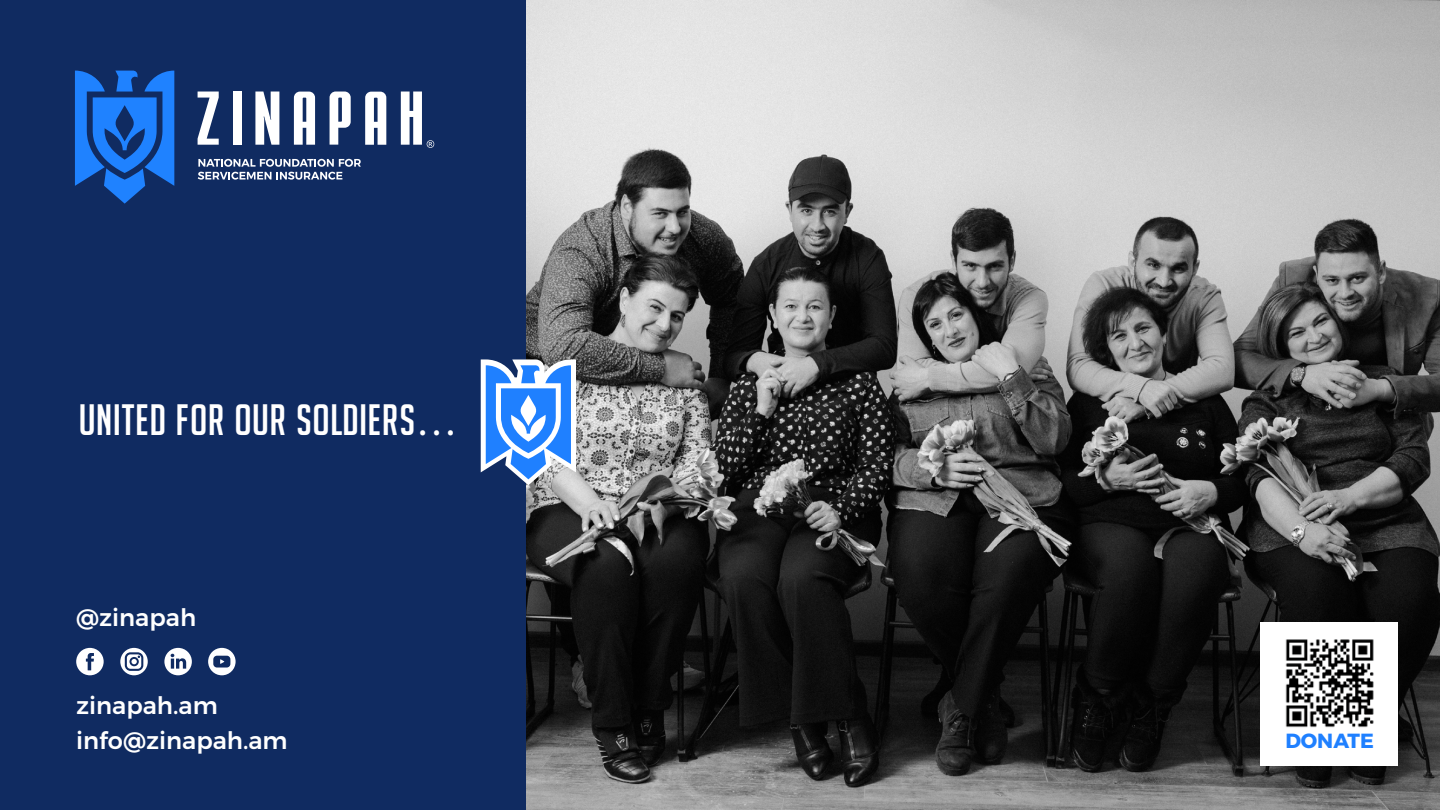
<style>
.page{position:relative;width:1440px;height:810px;background:#fff}
.page>*{position:absolute;margin:0;border:0;box-sizing:border-box;transform-origin:0 0}
.t1{font:41.7px "Braind Public";color:#fff}
.t2{font:500 24.08px/34.7px "Montserratarm";color:#fff}
.t3{font:700 20.4px "Montserratarm";color:#1f80ff}
.s1{font-family:"Myriad Pro"}
</style>
<div class="page">
<img style="left:526px;top:0;width:914px;height:810px">
<div style="left:0;top:0;width:526px;height:810px;background:#102b61"></div>
<svg style="left:481px;top:359px;width:95px;height:126px"></svg>
<svg style="left:120px;top:648px;width:28px;height:27px"></svg>
<svg style="left:76px;top:648px;width:28px;height:27px"></svg>
<svg style="left:164px;top:648px;width:28px;height:27px"></svg>
<svg style="left:208px;top:648px;width:28px;height:27px"></svg>
<div style="left:1260px;top:622px;width:138px;height:144px;background:#fff"></div>
<img style="left:1285px;top:639px;width:89px;height:89px">
<svg style="left:198px;top:159px;width:163px;height:21px"></svg>
<svg style="left:75px;top:70px;width:99px;height:134px"></svg>
<svg style="left:198px;top:92px;width:21px;height:53px"></svg>
<div style="left:233px;top:92px;width:9px;height:53px;background:#fff"></div>
<svg style="left:255px;top:92px;width:24px;height:53px"></svg>
<svg style="left:294px;top:92px;width:21px;height:53px"></svg>
<svg style="left:330px;top:92px;width:21px;height:53px"></svg>
<svg style="left:365px;top:92px;width:21px;height:53px"></svg>
<svg style="left:401px;top:92px;width:33px;height:56px"></svg>
<h1 class="t1" style="left:78px;top:397px;width:381px">UNITED FOR OUR SOLDIERS<span class="s1">…</span></h1>
<p class="t2" style="left:76px;top:600px;width:121px">@zinapah</p>
<p class="t2" style="left:76px;top:688px;width:213px">zinapah.am info@zinapah.am</p>
<p class="t3" style="left:1285px;top:724px;width:90px">DONATE</p>
</div>
